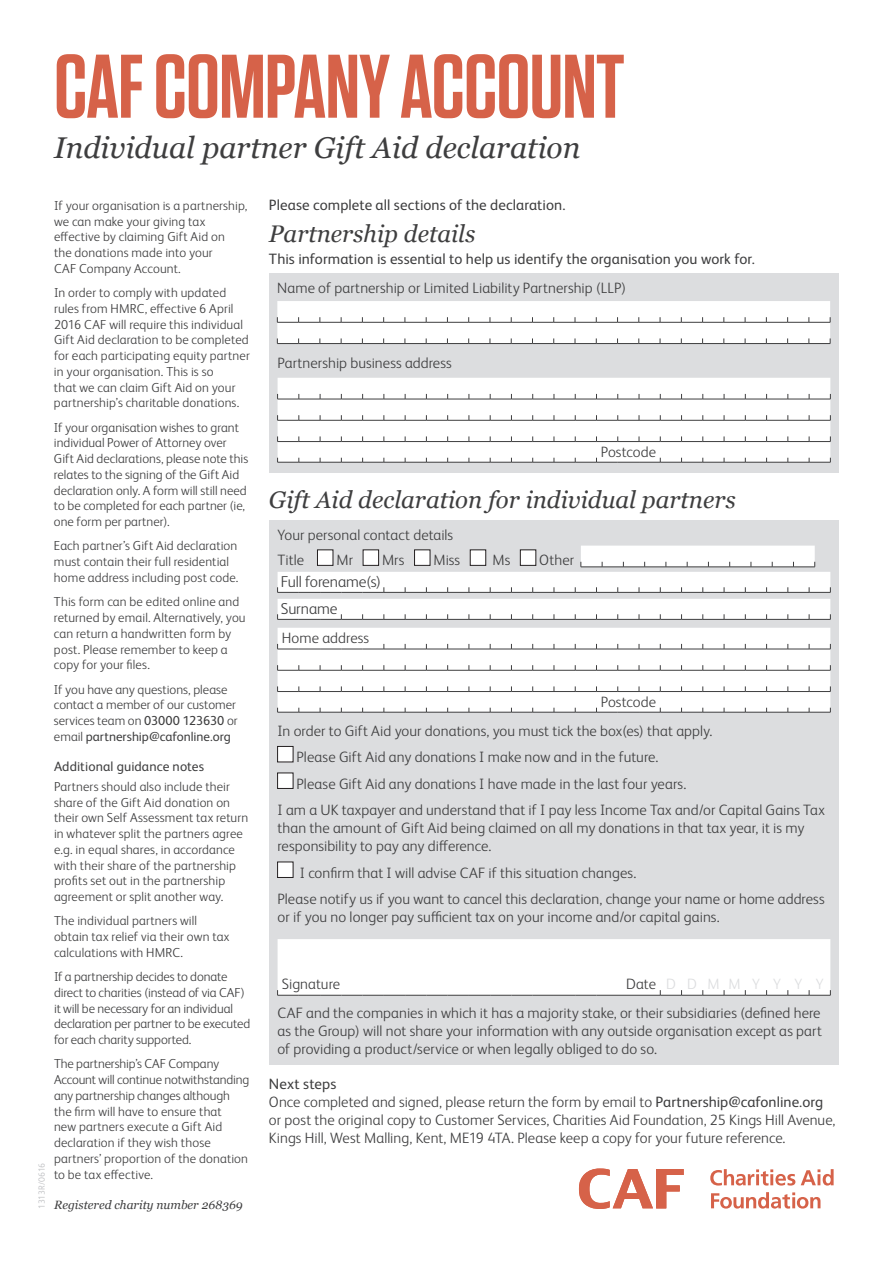
<style>
.page{position:relative;width:893px;height:1263px;background:#fff}
.page>*{position:absolute;margin:0;border:0;box-sizing:border-box;transform-origin:0 0}
.t1{font:600 90px "Tungsten";letter-spacing:-.01em;color:#d66249}
.t2{font:italic 30px "Georgia";color:#3e3e3f}
.t3{font:italic 24px "Georgia";color:#3e3e3f}
.t4{font:300 15.75px/27px "FS Albert Pro";letter-spacing:-.005em;color:#3e3e3f}
.t5{font:300 15px/18px "FS Albert Pro";letter-spacing:.005em;color:#3e3e3f}
.t6{font:15px "FS Albert Pro";letter-spacing:.005em;color:#3e3e3f}
.t7{font:13.5px "FS Albert Pro";letter-spacing:.01em;color:#3e3e3f}
.t8{font:300 13.05px/15.8px "FS Albert Pro";letter-spacing:.005em;color:#3e3e3f}
.t9{font:italic 12px "Georgia";color:#3e3e3f}
.t10{font:300 9px "FS Albert Pro";color:#bcbdc0}
.s1{font-size:13.5px}
.s2{font-weight:400}
.s3{color:#dcdddf}
</style>
<div class="page">
<svg style="left:579px;top:1168px;width:105px;height:41px"></svg>
<svg style="left:710px;top:1169px;width:85px;height:16px"></svg>
<svg style="left:801px;top:1169px;width:33px;height:16px"></svg>
<svg style="left:711px;top:1192px;width:109px;height:16px"></svg>
<div style="left:269px;top:520px;width:570px;height:544px;background:#dcdddf"></div>
<div style="left:269px;top:274px;width:570px;height:199px;background:#dcdddf"></div>
<svg style="left:277px;top:546px;width:554px;height:47px"></svg>
<svg style="left:277px;top:599px;width:554px;height:21px;background:#f3f3f3"></svg>
<div style="left:278px;top:628px;width:552px;height:80px;background:#fff"></div>
<svg style="left:277px;top:644px;width:554px;height:6px;background:#d8d8d8"></svg>
<svg style="left:277px;top:665px;width:554px;height:6px"></svg>
<svg style="left:277px;top:708px;width:554px;height:5px;background:#cfcfd0"></svg>
<svg style="left:277px;top:686px;width:554px;height:6px;background:#d8d8d8"></svg>
<div style="left:278px;top:746px;width:15px;height:16px;background:#fff"></div>
<div style="left:277px;top:746px;width:16px;height:16px;border:1px solid #231f20"></div>
<div style="left:278px;top:773px;width:15px;height:15px;background:#fff"></div>
<div style="left:278px;top:862px;width:15px;height:15px;background:#fff"></div>
<div style="left:277px;top:939px;width:554px;height:57px;background:#fff"></div>
<div style="left:278px;top:378px;width:552px;height:80px;background:#fff"></div>
<svg style="left:277px;top:394px;width:554px;height:6px;background:#d7d7d7"></svg>
<svg style="left:277px;top:415px;width:554px;height:6px"></svg>
<svg style="left:277px;top:458px;width:554px;height:5px;background:#cfcfd0"></svg>
<svg style="left:277px;top:436px;width:554px;height:6px;background:#d9d9d9"></svg>
<svg style="left:277px;top:301px;width:554px;height:43px;background:#f4f4f4"></svg>
<p class="t10" style="left:36px;top:1209px;width:48px;rotate:-90deg">1313R/0616</p>
<h1 class="t1" style="left:54px;top:39px;width:572px">CAF COMPANY ACCOUNT</h1>
<h2 class="t2" style="left:54px;top:129px;width:528px">Individual partner Gift Aid declaration</h2>
<p class="t8" style="left:54px;top:197px;width:195px">If your organisation is a partnership, we can make your giving tax effective by claiming Gift Aid on<br>the donations made into your<br>CAF Company Account.</p>
<p class="t8" style="left:54px;top:284px;width:197px">In order to comply with updated rules from HMRC, effective 6 April 2016 CAF will require this individual Gift Aid declaration to be completed for <span class="s1">e</span>ach participating equity partner in your organisation. This is so<br>that we can claim Gift Aid on your partnership’s charitable donations.</p>
<p class="t8" style="left:54px;top:419px;width:196px">If your organisation wishes to grant individual Power of Attorney over Gift Aid declarations, please note this relates to the signing of the Gift Aid declaration only. A form will still need to be completed for each partner (ie, one form per partner).</p>
<p class="t8" style="left:54px;top:537px;width:186px">Each partner’s Gift Aid declaration must contain their full residential home address including post code.</p>
<p class="t8" style="left:54px;top:593px;width:193px">This form can be edited online and returned by email. Alternatively, you can return a handwritten form by post. Please remember to keep a copy for your files.</p>
<p class="t8" style="left:54px;top:680px;width:185px">If you have any questions, please contact a member of our customer services team on <span class="s2">03000 123630</span> or email <span class="s2">partnership@cafonline.org</span></p>
<p class="t7" style="left:54px;top:756px;width:152px">Additional guidance notes</p>
<p class="t8" style="left:54px;top:778px;width:196px">Partners should also include their share of the Gift Aid donation on their own Self Assessment tax return in whatever split the partners agree e.g. in equal shares, in accordance with their share of the partnership profits set out in the partnership agreement or split another way.</p>
<p class="t8" style="left:54px;top:912px;width:177px">The individual partners will obtain tax relief via their own tax calculations with HMRC.</p>
<p class="t8" style="left:54px;top:968px;width:198px">If a partnership decides to donate direct to charities (instead of via CAF) it will be necessary for an individual declaration per partner to be executed for each charity supported.</p>
<p class="t8" style="left:54px;top:1055px;width:197px">The partnership’s CAF Company<br>Account will continue notwithstanding any partnership changes although the firm will have to ensure that<br>new partners execute a Gift Aid declaration if they wish those partners’ proportion of the donation to be tax effective.</p>
<p class="t6" style="left:269px;top:195px;width:298px">Please complete all sections of the declaration.</p>
<h3 class="t3" style="left:269px;top:218px;width:208px">Partnership details</h3>
<p class="t6" style="left:269px;top:248px;width:487px">This information is essential to help us identify the organisation you work for.</p>
<p class="t5" style="left:277px;top:278px;width:350px">Name of partnership or Limited Liability Partnership (LLP)</p>
<p class="t5" style="left:277px;top:353px;width:176px">Partnership business address</p>
<p class="t5" style="left:601px;top:442px;width:57px">Postcode</p>
<h3 class="t3" style="left:269px;top:485px;width:468px">Gift Aid declaration for individual partners</h3>
<p class="t5" style="left:277px;top:521px;width:177px;line-height:25.5px">Your personal contact details<br>Title</p>
<p class="t5" style="left:336px;top:550px;width:18px">Mr</p>
<p class="t5" style="left:382px;top:550px;width:24px">Mrs</p>
<p class="t5" style="left:433px;top:550px;width:28px">Miss</p>
<p class="t5" style="left:492px;top:550px;width:19px">Ms</p>
<p class="t5" style="left:539px;top:550px;width:36px">Other</p>
<p class="t4" style="left:281px;top:567px;width:102px">Full forename(s)<br>Surname</p>
<p class="t5" style="left:282px;top:628px;width:89px">Home address</p>
<p class="t5" style="left:277px;top:686px;width:436px;line-height:28.7px;text-indent:323px">Postcode<br>In order to Gift Aid your donations, you must tick the box(es) that apply.</p>
<p class="t5" style="left:296px;top:747px;width:363px">Please Gift Aid any donations I make now and in the future.</p>
<p class="t5" style="left:296px;top:773px;width:391px">Please Gift Aid any donations I have made in the last four years.</p>
<p class="t5" style="left:277px;top:800px;width:549px">I am a UK taxpayer and understand that if I pay less Income Tax and/or Capital Gains Tax</p>
<p class="t5" style="left:277px;top:818px;width:528px">than the amount of Gift Aid being claimed on all my donations in that tax year, it is my responsibility to pay any difference.</p>
<p class="t5" style="left:277px;top:858px;width:549px;line-height:26.5px;text-indent:22px">I confirm that I will advise CAF if this situation changes.<br>Please notify us if you want to cancel this declaration, change your name or home address</p>
<p class="t5" style="left:277px;top:907px;width:444px">or if you no longer pay sufficient tax on your income and/or capital gains.</p>
<p class="t5" style="left:282px;top:974px;width:60px">Signature</p>
<p class="t5" style="left:277px;top:969px;width:548px;line-height:28.3px;text-align:right">Date<span class="s3">DDMMY Y Y Y<br></span>CAF and the companies in which it has a majority stake, or their subsidiaries (defined here</p>
<p class="t5" style="left:277px;top:1020px;width:546px">as the Group) will not share your information with any outside organisation except as part of providing a product/service or when legally obliged to do so.</p>
<p class="t5" style="left:269px;top:1074px;width:568px"><span class="s2">Next steps<br></span>Once completed and signed, please return the form by email to <span class="s2">Partnership@cafonline.org </span>or post the original copy to Customer Services, Charities Aid Foundation, 25 Kings Hill Avenue, Kings Hill, West Malling, Kent, ME19 4TA. Please keep a copy for your future reference.</p>
<p class="t9" style="left:54px;top:1197px;width:190px">Registered charity number 268369</p>
</div>
